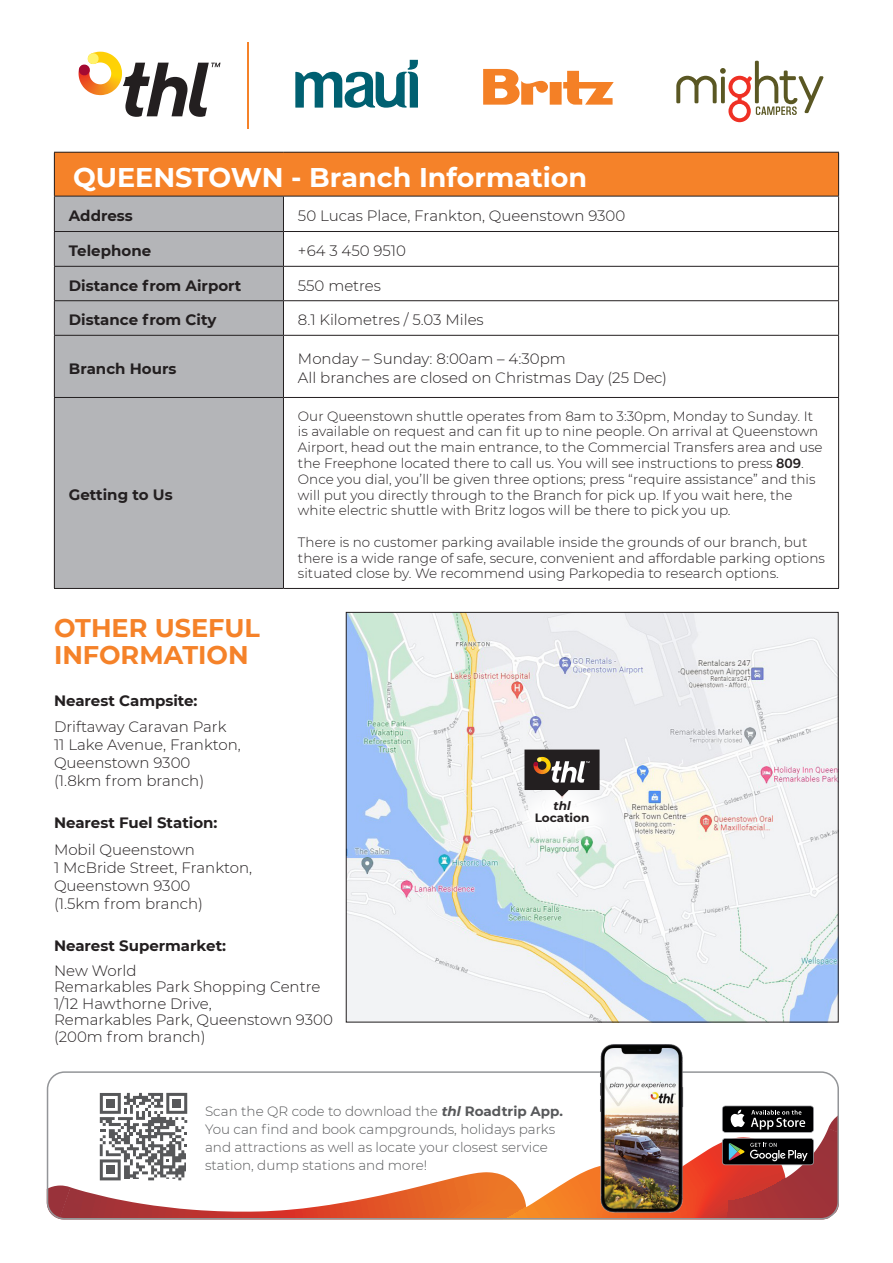
<style>
.page{position:relative;width:893px;height:1263px;background:#fff}
.page>*{position:absolute;margin:0;border:0;box-sizing:border-box;transform-origin:0 0}
.t1{font:700 27px "Montserrat";color:#fff}
.t2{font:700 25.5px/27px "Montserrat";color:#f58229}
.t3{font:300 15px/18px "Montserrat";color:#231f20}
.t4{font:700 15px "Montserrat";color:#231f20}
.t5{font:300 13.5px/15.8px "Montserrat";color:#231f20}
.t6{font:300 13.5px/18px "Montserrat";color:#57585a}
.t7{font:700 12px "Montserrat";color:#231f20}
.t8{font:italic 700 12px "Montserrat";color:#231f20}
.s1{font-weight:500}
.s2{font-weight:700;font-style:italic}
.s3{font-weight:700}
</style>
<div class="page">
<img style="left:348px;top:614px;width:489px;height:406px">
<div style="left:54px;top:152px;width:785px;height:44px;background:#f58229"></div>
<div style="left:55px;top:197px;width:228px;height:391px;background:#b4b5b8"></div>
<hr style="left:283px;top:196px;width:1px;height:35px;background:#231f20">
<hr style="left:283px;top:232px;width:1px;height:34px;background:#231f20">
<hr style="left:283px;top:267px;width:1px;height:33px;background:#231f20">
<hr style="left:283px;top:301px;width:1px;height:34px;background:#231f20">
<hr style="left:283px;top:336px;width:1px;height:61px;background:#231f20">
<hr style="left:283px;top:398px;width:1px;height:190px;background:#231f20">
<hr style="left:54px;top:152px;width:229px;height:1px;background:#231f20">
<hr style="left:54px;top:153px;width:1px;height:43px;background:#231f20">
<hr style="left:283px;top:152px;width:556px;height:1px;background:#231f20">
<hr style="left:838px;top:153px;width:1px;height:43px;background:#231f20">
<hr style="left:54px;top:196px;width:229px;height:1px;background:#231f20">
<hr style="left:283px;top:196px;width:556px;height:1px;background:#231f20">
<hr style="left:54px;top:196px;width:1px;height:35px;background:#231f20">
<hr style="left:838px;top:196px;width:1px;height:35px;background:#231f20">
<hr style="left:54px;top:231px;width:229px;height:1px;background:#231f20">
<hr style="left:54px;top:232px;width:1px;height:34px;background:#231f20">
<hr style="left:283px;top:231px;width:556px;height:1px;background:#231f20">
<hr style="left:838px;top:232px;width:1px;height:34px;background:#231f20">
<hr style="left:54px;top:266px;width:229px;height:1px;background:#231f20">
<hr style="left:54px;top:267px;width:1px;height:33px;background:#231f20">
<hr style="left:283px;top:266px;width:556px;height:1px;background:#231f20">
<hr style="left:838px;top:267px;width:1px;height:33px;background:#231f20">
<hr style="left:54px;top:300px;width:229px;height:1px;background:#231f20">
<hr style="left:54px;top:301px;width:1px;height:34px;background:#231f20">
<hr style="left:283px;top:300px;width:556px;height:1px;background:#231f20">
<hr style="left:838px;top:301px;width:1px;height:34px;background:#231f20">
<hr style="left:54px;top:335px;width:229px;height:1px;background:#231f20">
<hr style="left:54px;top:336px;width:1px;height:61px;background:#231f20">
<hr style="left:283px;top:335px;width:556px;height:1px;background:#231f20">
<hr style="left:838px;top:336px;width:1px;height:61px;background:#231f20">
<hr style="left:54px;top:397px;width:229px;height:1px;background:#231f20">
<hr style="left:54px;top:398px;width:1px;height:190px;background:#231f20">
<hr style="left:283px;top:397px;width:556px;height:1px;background:#231f20">
<hr style="left:838px;top:398px;width:1px;height:190px;background:#231f20">
<hr style="left:54px;top:588px;width:229px;height:1px;background:#231f20">
<hr style="left:283px;top:588px;width:556px;height:1px;background:#231f20">
<svg style="left:508px;top:773px;width:109px;height:77px;fill:#f4f5f6"></svg>
<svg style="left:78px;top:52px;width:143px;height:65px"></svg>
<hr style="left:247px;top:42px;width:2px;height:86px;background:#f58229">
<svg style="left:563px;top:71px;width:51px;height:34px"></svg>
<div style="left:550px;top:82px;width:12px;height:23px;background:#f48026"></div>
<svg style="left:483px;top:69px;width:65px;height:36px"></svg>
<svg style="left:676px;top:61px;width:147px;height:61px"></svg>
<svg style="left:524px;top:749px;width:76px;height:48px"></svg>
<svg style="left:295px;top:60px;width:123px;height:48px"></svg>
<svg style="left:47px;top:1185px;width:13px;height:34px"></svg>
<svg style="left:60px;top:1129px;width:768px;height:87px"></svg>
<svg style="left:828px;top:1117px;width:8px;height:16px"></svg>
<svg style="left:722px;top:1105px;width:92px;height:60px;background:#454545"></svg>
<svg style="left:100px;top:1093px;width:87px;height:87px"></svg>
<div style="left:47px;top:1071px;width:792px;height:148px;border:2px solid #939598;border-radius:17px"></div>
<img style="left:594px;top:1044px;width:96px;height:174px">
<p class="t1" style="left:73px;top:158px;width:516px">QUEENSTOWN - Branch Information</p>
<p class="t4" style="left:69px;top:205px;width:65px">Address</p>
<p class="t3" style="left:298px;top:206px;width:329px">50 Lucas Place, Frankton, Queenstown 9300</p>
<p class="t4" style="left:69px;top:240px;width:84px">Telephone</p>
<p class="t3" style="left:298px;top:241px;width:109px">+64 3 450 9510</p>
<p class="t4" style="left:69px;top:275px;width:174px">Distance from Airport</p>
<p class="t3" style="left:298px;top:276px;width:85px">550 metres</p>
<p class="t4" style="left:69px;top:309px;width:149px">Distance from City</p>
<p class="t3" style="left:298px;top:310px;width:187px">8.1 Kilometres / 5.03 Miles</p>
<p class="t4" style="left:69px;top:357px;width:109px">Branch Hours</p>
<p class="t3" style="left:298px;top:348px;width:371px;line-height:19.5px">Monday – Sunday: 8:00am – 4:30pm<br>All branches are closed on Christmas Day (25 Dec)</p>
<p class="t4" style="left:69px;top:484px;width:105px">Getting to Us</p>
<p class="t5" style="left:298px;top:408px;width:526px">Our Queenstown shuttle operates from 8am to 3:30pm, Monday to Sunday. It is available on request and can fit up to nine people. On arrival at Queenstown Airport, head out the main entrance, to the Commercial Transfers area and use the Freephone located there to call us. You will see instructions to press <span class="s1">809</span>.<br>Once you dial, you’ll be given three options; press “require assistance” and this will put you directly through to the Branch for pick up. If you wait here, the white electric shuttle with Britz logos will be there to pick you up.</p>
<p class="t5" style="left:298px;top:534px;width:528px">There is no customer parking available inside the grounds of our branch, but there is a wide range of safe, secure, convenient and affordable parking options situated close by. We recommend using Parkopedia to research options.</p>
<p class="t2" style="left:54px;top:613px;width:207px">OTHER USEFUL<br>INFORMATION</p>
<p class="t4" style="left:54px;top:689px;width:145px">Nearest Campsite:</p>
<p class="t3" style="left:54px;top:717px;width:188px">Driftaway Caravan Park<br>11 Lake Avenue, Frankton,<br>Queenstown 9300 (1.8km from branch)</p>
<p class="t4" style="left:54px;top:812px;width:165px">Nearest Fuel Station:</p>
<p class="t3" style="left:54px;top:840px;width:200px">Mobil Queenstown<br>1 McBride Street, Frankton,<br>Queenstown 9300<br>(1.5km from branch)</p>
<p class="t4" style="left:54px;top:935px;width:174px">Nearest Supermarket:</p>
<p class="t3" style="left:54px;top:961px;width:84px">New World</p>
<p class="t3" style="left:54px;top:977px;width:268px">Remarkables Park Shopping Centre</p>
<p class="t3" style="left:54px;top:995px;width:280px;line-height:16.5px">1/12 Hawthorne Drive,<br>Remarkables Park, Queenstown 9300</p>
<p class="t3" style="left:54px;top:1027px;width:153px">(200m from branch)</p>
<p class="t8" style="left:553px;top:797px;width:19px">thl</p>
<p class="t7" style="left:535px;top:809px;width:56px">Location</p>
<p class="t6" style="left:205px;top:1102px;width:359px">Scan the QR code to download the <span class="s2">thl</span> <span class="s3">Roadtrip App.<br></span>You can find and book campgrounds, holidays parks and attractions as well as locate your closest service station, dump stations and more!</p>
</div>
